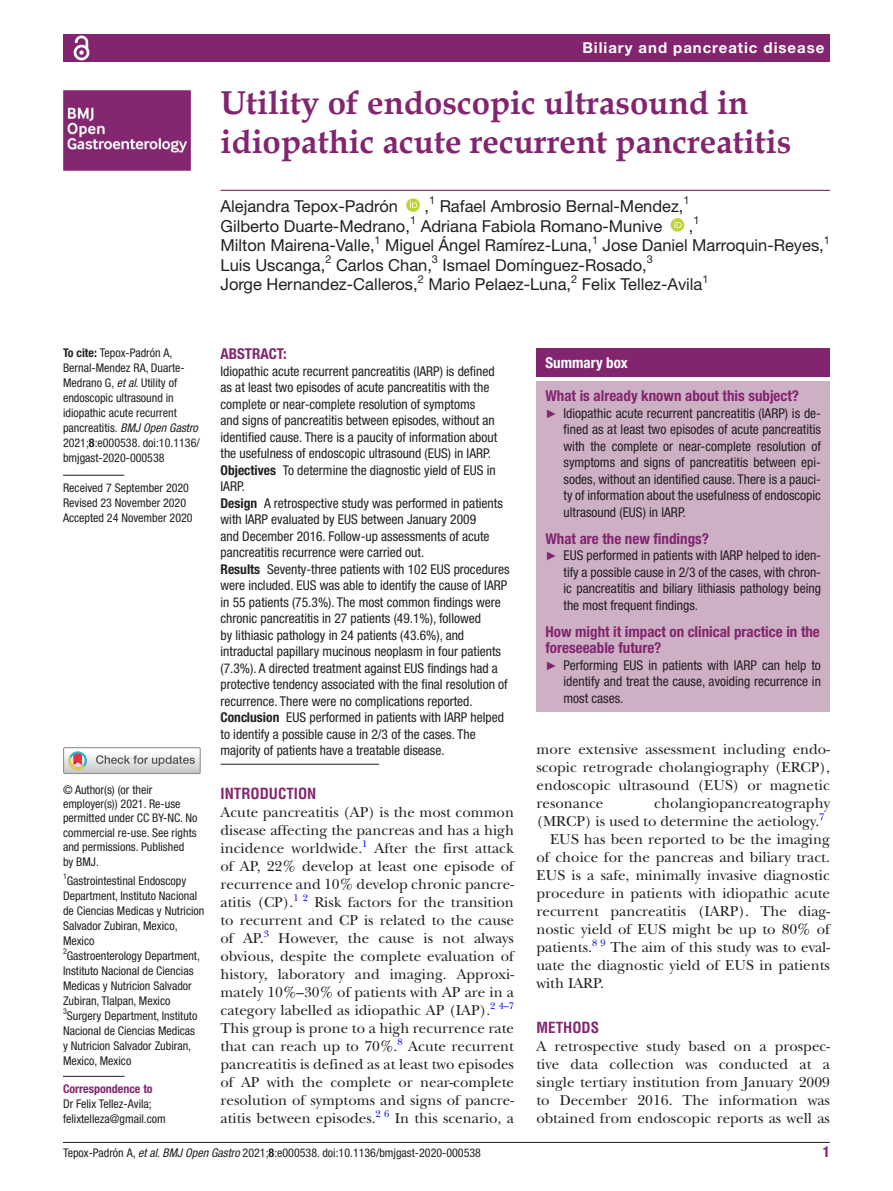
<style>
.page{position:relative;width:893px;height:1191px;background:#fff}
.page>*{position:absolute;margin:0;border:0;box-sizing:border-box;transform-origin:0 0}
.t1{font:700 33px/39px "Book Antiqua";color:#83246f}
.t2{font:16.5px "Helvetica Neue LT Std";color:#231f20}
.t3{font:15px/18px "New Baskerville";color:#231f20;text-align:justify}
.t4{font:700 condensed 15px/16.5px "Helvetica Neue LT Std";color:#83246f}
.t5{font:700 15px "Helvetica Neue LT Std";letter-spacing:.065em;color:#fff}
.t6{font:700 condensed 15px "Helvetica LT Std";color:#83246f}
.t7{font:700 condensed 15px "Helvetica Neue LT Std";color:#fff}
.t8{font:condensed 13.5px/16.5px "Helvetica Neue LT Std";color:#231f20;text-align:justify}
.t9{font:condensed 12px/15px "Helvetica Neue LT Std";color:#231f20}
.t10{font:700 condensed 12px "Helvetica Neue LT Std";color:#83246f}
.t11{font:10.95px "Helvetica Neue LT Std";color:#231f20}
.t12{font:9.9px "New Baskerville";color:#00f}
.t13{font:condensed 7.95px "Helvetica Neue LT Std";color:#231f20}
.s1{font-weight:700}
.s2{font-style:italic}
.s3{font-family:"Arial";font-stretch:normal;font-size:12px;color:#83246f}
</style>
<div class="page">
<hr style="left:63px;top:1142px;width:767px;height:1px;background:#231f20">
<div style="left:63px;top:34px;width:767px;height:28px;background:#83246f"></div>
<svg style="left:73px;top:35px;width:17px;height:26px"></svg>
<hr style="left:220px;top:190px;width:610px;height:1px;background:#83246f">
<svg style="left:406px;top:198px;width:14px;height:14px"></svg>
<svg style="left:671px;top:218px;width:13px;height:14px"></svg>
<hr style="left:63px;top:475px;width:61px;height:1px;background:#231f20">
<hr style="left:63px;top:1076px;width:61px;height:1px;background:#231f20">
<img style="left:63px;top:90px;width:127px;height:81px">
<div style="left:63px;top:747px;width:138px;height:27px;border:1px solid #969090"></div>
<svg style="left:64px;top:747px;width:136px;height:26px"></svg>
<hr style="left:220px;top:764px;width:159px;height:1px;background:#231f20">
<div style="left:536px;top:348px;width:294px;height:29px;background:#83246f"></div>
<div style="left:536px;top:381px;width:294px;height:330px;background:#cdb0c5"></div>
<p class="t5" style="left:582px;top:39px;width:243px">Biliary and pancreatic disease</p>
<h1 class="t1" style="left:220px;top:83px;width:572px">Utility of endoscopic ultrasound in idiopathic acute recurrent pancreatitis</h1>
<p class="t2" style="left:220px;top:196px;width:179px">Alejandra Tepox-Padrón</p>
<p class="t2" style="left:424px;top:196px;width:6px">,</p>
<p class="t11" style="left:429px;top:194px;width:8px">1</p>
<p class="t2" style="left:440px;top:196px;width:245px">Rafael Ambrosio Bernal-Mendez,</p>
<p class="t11" style="left:683px;top:194px;width:8px">1</p>
<p class="t2" style="left:221px;top:216px;width:191px">Gilberto Duarte-Medrano,</p>
<p class="t11" style="left:410px;top:214px;width:8px">1</p>
<p class="t2" style="left:421px;top:216px;width:243px">Adriana Fabiola Romano-Munive</p>
<p class="t11" style="left:693px;top:214px;width:8px">1</p>
<p class="t2" style="left:689px;top:216px;width:6px">,</p>
<p class="t2" style="left:221px;top:235px;width:156px">Milton Mairena-Valle,</p>
<p class="t11" style="left:375px;top:233px;width:8px">1</p>
<p class="t2" style="left:385px;top:235px;width:209px">Miguel Ángel Ramírez-Luna,</p>
<p class="t11" style="left:592px;top:233px;width:8px">1</p>
<p class="t2" style="left:602px;top:235px;width:223px">Jose Daniel Marroquin-Reyes,</p>
<p class="t11" style="left:824px;top:233px;width:8px">1</p>
<p class="t2" style="left:221px;top:255px;width:106px">Luis Uscanga,</p>
<p class="t11" style="left:325px;top:253px;width:8px">2</p>
<p class="t2" style="left:336px;top:255px;width:97px">Carlos Chan,</p>
<p class="t11" style="left:432px;top:253px;width:8px">3</p>
<p class="t2" style="left:443px;top:255px;width:206px">Ismael Domínguez-Rosado,</p>
<p class="t11" style="left:647px;top:253px;width:8px">3</p>
<p class="t2" style="left:220px;top:274px;width:199px">Jorge Hernandez-Calleros,</p>
<p class="t11" style="left:418px;top:272px;width:8px">2</p>
<p class="t2" style="left:428px;top:274px;width:144px">Mario Pelaez-Luna,</p>
<p class="t11" style="left:571px;top:272px;width:8px">2</p>
<p class="t2" style="left:582px;top:274px;width:122px">Felix Tellez-Avila</p>
<p class="t11" style="left:702px;top:272px;width:8px">1</p>
<p class="t9" style="left:63px;top:345px;width:138px"><span class="s1">To cite:</span> Tepox-Padrón A,<br>Bernal-Mendez RA, Duarte-<br>Medrano G, <span class="s2">et al</span>. Utility of endoscopic ultrasound in idiopathic acute recurrent pancreatitis. <span class="s2">BMJ Open Gastro<br></span>2021;<span class="s1">8</span>:e000538. doi:10.1136/ bmjgast-2020-000538</p>
<p class="t9" style="left:63px;top:480px;width:131px">Received 7 September 2020<br>Revised 23 November 2020<br>Accepted 24 November 2020</p>
<p class="t9" style="left:63px;top:782px;width:136px;line-height:14.4px">© Author(s) (or their employer(s)) 2021. Re-use permitted under CC BY-NC. No commercial re-use. See rights and permissions. Published by BMJ.</p>
<p class="t9" style="left:63px;top:873px;width:143px"><sup>1</sup>Gastrointestinal Endoscopy<br>Department, Instituto Nacional de Ciencias Medicas y Nutricion<br>Salvador Zubiran, Mexico,<br>Mexico<br><sup>2</sup>Gastroenterology Department,<br>Instituto Nacional de Ciencias<br>Medicas y Nutricion Salvador<br>Zubiran, Tlalpan, Mexico</p>
<p class="t13" style="left:63px;top:1007px;width:5px">3</p>
<p class="t9" style="left:63px;top:1008px;width:136px;text-indent:4px">Surgery Department, Instituto<br>Nacional de Ciencias Medicas y Nutricion Salvador Zubiran,<br>Mexico, Mexico</p>
<p class="t10" style="left:63px;top:1081px;width:91px">Correspondence to</p>
<p class="t9" style="left:63px;top:1096px;width:104px">Dr Felix Tellez-Avila; felixtelleza@gmail.com</p>
<p class="t4" style="left:220px;top:345px;width:68px">ABSTRACT:</p>
<p class="t8" style="left:220px;top:362px;width:291px;text-align:left">Idiopathic acute recurrent pancreatitis (IARP) is defined<br>as at least two episodes of acute pancreatitis with the complete or near-complete resolution of symptoms<br>and signs of pancreatitis between episodes, without an identified cause. There is a paucity of information about the usefulness of endoscopic ultrasound (EUS) in IARP.<br><span class="s1">Objectives</span> To determine the diagnostic yield of EUS in IARP.<br><span class="s1">Design</span> A retrospective study was performed in patients with IARP evaluated by EUS between January 2009<br>and December 2016. Follow-up assessments of acute pancreatitis recurrence were carried out.<br><span class="s1">Results</span> Seventy-three patients with 102 EUS procedures were included. EUS was able to identify the cause of IARP in 55 patients (75.3%). The most common findings were chronic pancreatitis in 27 patients (49.1%), followed<br>by lithiasic pathology in 24 patients (43.6%), and intraductal papillary mucinous neoplasm in four patients (7.3%). A directed treatment against EUS findings had a protective tendency associated with the final resolution of recurrence. There were no complications reported.<br><span class="s1">Conclusion</span> EUS performed in patients with IARP helped to identify a possible cause in 2/3 of the cases. The majority of patients have a treatable disease.</p>
<p class="t6" style="left:220px;top:784px;width:97px">INTRODUCTION</p>
<p class="t3" style="left:220px;top:803px;width:295px">Acute pancreatitis (AP) is the most common disease affecting the pancreas and has a high incidence worldwide.<sup>1</sup></p>
<p class="t3" style="left:220px;top:839px;width:295px;text-indent:154px">After the first attack of AP, 22% develop at least one episode of recurrence and 10% develop chronic pancre&shy;atitis (CP).</p>
<p class="t12" style="left:293px;top:891px;width:16px">1 2</p>
<p class="t3" style="left:220px;top:893px;width:295px;text-indent:94px">Risk factors for the transition to recurrent and CP is related to the cause of AP.</p>
<p class="t12" style="left:264px;top:927px;width:7px">3</p>
<p class="t3" style="left:220px;top:929px;width:295px;text-indent:58px">However, the cause is not always obvious, despite the complete evaluation of history, laboratory and imaging. Approxi&shy;mately 10%–30% of patients with AP are in a category labelled as idiopathic AP (IAP).</p>
<p class="t12" style="left:490px;top:999px;width:25px">2 4–7</p>
<p class="t3" style="left:220px;top:1019px;width:295px">This group is prone to a high recurrence rate that can reach up to 70%.</p>
<p class="t12" style="left:397px;top:1035px;width:7px">8</p>
<p class="t3" style="left:221px;top:1037px;width:295px;text-indent:188px">Acute recurrent pancreatitis is defined as at least two episodes of AP with the complete or near-complete resolution of symptoms and signs of pancre&shy;atitis between episodes.<sup>2</sup> <sup>6</sup> In this scenario, a</p>
<p class="t7" style="left:545px;top:354px;width:84px">Summary box</p>
<p class="t4" style="left:545px;top:387px;width:255px">What is already known about this subject?</p>
<p class="t8" style="left:563px;top:404px;width:259px;text-indent:-18px"><span class="s3">►</span> Idiopathic acute recurrent pancreatitis (IARP) is de&shy;fined as at least two episodes of acute pancreatitis with the complete or near-complete resolution of symptoms and signs of pancreatitis between epi&shy;sodes, without an identified cause. There is a pauci&shy;ty of information about the usefulness of endoscopic ultrasound (EUS) in IARP.</p>
<p class="t4" style="left:545px;top:530px;width:165px">What are the new findings?</p>
<p class="t8" style="left:563px;top:547px;width:259px;text-indent:-18px"><span class="s3">►</span> EUS performed in patients with IARP helped to iden&shy;tify a possible cause in 2/3 of the cases, with chron&shy;ic pancreatitis and biliary lithiasis pathology being the most frequent findings.</p>
<p class="t4" style="left:545px;top:623px;width:276px">How might it impact on clinical practice in the foreseeable future?</p>
<p class="t8" style="left:563px;top:656px;width:259px;text-indent:-18px"><span class="s3">►</span> Performing EUS in patients with IARP can help to identify and treat the cause, avoiding recurrence in most cases.</p>
<p class="t3" style="left:536px;top:740px;width:295px">more extensive assessment including endo&shy;scopic retrograde cholangiography (ERCP), endoscopic ultrasound (EUS) or magnetic resonance</p>
<p class="t3" style="left:536px;top:794px;width:295px;text-indent:118px">cholangiopancreatography (MRCP) is used to determine the aetiology.</p>
<p class="t12" style="left:819px;top:810px;width:7px">7</p>
<p class="t3" style="left:536px;top:830px;width:295px;text-indent:14px">EUS has been reported to be the imaging of choice for the pancreas and biliary tract.<br>EUS is a safe, minimally invasive diagnostic procedure in patients with idiopathic acute recurrent pancreatitis (IARP). The diag&shy;nostic yield of EUS might be up to 80% of patients.</p>
<p class="t12" style="left:592px;top:936px;width:15px">8 9</p>
<p class="t3" style="left:536px;top:938px;width:295px;text-indent:74px">The aim of this study was to eval&shy;uate the diagnostic yield of EUS in patients with IARP.</p>
<p class="t6" style="left:536px;top:1018px;width:64px">METHODS</p>
<p class="t3" style="left:536px;top:1037px;width:295px">A retrospective study based on a prospec&shy;tive data collection was conducted at a single tertiary institution from January 2009 to December 2016. The information was obtained from endoscopic reports as well as</p>
<p class="t9" style="left:63px;top:1145px;width:419px">Tepox-Padrón A, <span class="s2">et al</span>. <span class="s2">BMJ Open Gastro</span> 2021;<span class="s1">8</span>:e000538. doi:10.1136/bmjgast-2020-000538</p>
<p class="t4" style="left:823px;top:1143px;width:9px">1</p>
</div>
